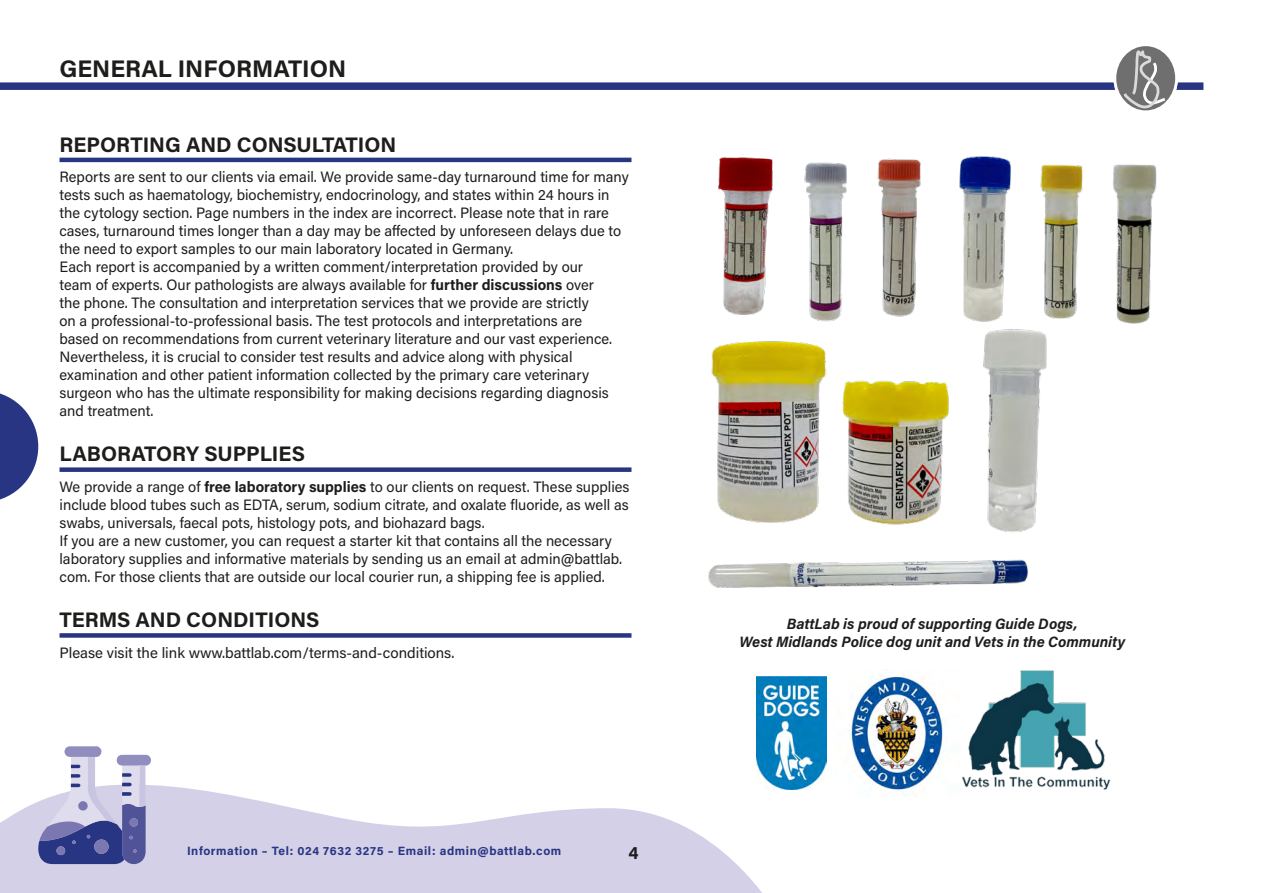
<style>
.page{position:relative;width:1263px;height:893px;background:#fff}
.page>*{position:absolute;margin:0;border:0;box-sizing:border-box;transform-origin:0 0}
.t1{font:700 24px "Acumin Pro";color:#1d1d1b}
.t2{font:700 21px "Acumin Pro";color:#1d1d1b}
.t3{font:700 18px "Acumin Pro";color:#1d1d1b}
.t4{font:15px/18px "Acumin Pro";color:#1d1d1b}
.t5{font:italic 700 15px/18px "Acumin Pro";color:#1d1d1b;text-align:center}
.t6{font:700 12px "Acumin Pro";letter-spacing:.05em;color:#283583}
.s1{font-weight:700}
</style>
<div class="page">
<svg style="left:0;top:785px;width:778px;height:108px;fill:#d3d0e7"></svg>
<svg style="left:0;top:393px;width:38px;height:107px"></svg>
<hr style="left:60px;top:158px;width:571px;height:4px;background:#283583">
<div style="left:60px;top:467px;width:571px;height:5px;background:#283583"></div>
<div style="left:60px;top:633px;width:571px;height:5px;background:#283583"></div>
<img style="left:756px;top:676px;width:70px;height:113px">
<img style="left:849px;top:676px;width:94px;height:120px">
<img style="left:962px;top:670px;width:149px;height:120px">
<div style="left:0;top:82px;width:1203px;height:8px;background:#283583"></div>
<svg style="left:38px;top:746px;width:113px;height:119px"></svg>
<div style="left:1113px;top:43px;width:65px;height:70px;background:#fff;border-radius:50%"></div>
<div style="left:1116px;top:46px;width:59px;height:64px;background:#706f6f;border-radius:50%"></div>
<svg style="left:1124px;top:50px;width:41px;height:58px"></svg>
<img style="left:718px;top:157px;width:55px;height:158px">
<img style="left:804px;top:162px;width:43px;height:160px">
<img style="left:877px;top:158px;width:44px;height:159px">
<img style="left:959px;top:156px;width:52px;height:166px">
<img style="left:711px;top:341px;width:116px;height:182px">
<img style="left:1040px;top:165px;width:43px;height:154px">
<img style="left:708px;top:559px;width:320px;height:29px">
<img style="left:1113px;top:164px;width:44px;height:160px">
<img style="left:842px;top:380px;width:107px;height:145px">
<img style="left:983px;top:329px;width:64px;height:203px">
<h1 class="t1" style="left:60px;top:52px;width:288px">GENERAL INFORMATION</h1>
<h2 class="t2" style="left:60px;top:129px;width:338px">REPORTING AND CONSULTATION</h2>
<p class="t4" style="left:60px;top:167px;width:571px">Reports are sent to our clients via email. We provide same-day turnaround time for many tests such as haematology, biochemistry, endocrinology, and states within 24 hours in the cytology section. Page numbers in the index are incorrect. Please note that in rare cases, turnaround times longer than a day may be affected by unforeseen delays due to the need to export samples to our main laboratory located in Germany.<br>Each report is accompanied by a written comment/interpretation provided by our<br>team of experts. Our pathologists are always available for <span class="s1">further discussions</span> over<br>the phone. The consultation and interpretation services that we provide are strictly<br>on a professional-to-professional basis. The test protocols and interpretations are<br>based on recommendations from current veterinary literature and our vast experience.<br>Nevertheless, it is crucial to consider test results and advice along with physical examination and other patient information collected by the primary care veterinary surgeon who has the ultimate responsibility for making decisions regarding diagnosis and treatment.</p>
<h2 class="t2" style="left:60px;top:439px;width:247px">LABORATORY SUPPLIES</h2>
<p class="t4" style="left:60px;top:477px;width:571px">We provide a range of <span class="s1">free laboratory supplies</span> to our clients on request. These supplies include blood tubes such as EDTA, serum, sodium citrate, and oxalate fluoride, as well as swabs, universals, faecal pots, histology pots, and biohazard bags.<br>If you are a new customer, you can request a starter kit that contains all the necessary laboratory supplies and informative materials by sending us an email at admin@battlab. com. For those clients that are outside our local courier run, a shipping fee is applied.</p>
<h2 class="t2" style="left:60px;top:605px;width:261px">TERMS AND CONDITIONS</h2>
<p class="t4" style="left:60px;top:643px;width:397px">Please visit the link www.battlab.com/terms-and-conditions.</p>
<p class="t6" style="left:187px;top:842px;width:376px">Information – Tel: 024 7632 3275 – Email: admin@battlab.com</p>
<p class="t3" style="left:628px;top:840px;width:12px">4</p>
<p class="t5" style="left:739px;top:614px;width:387px">BattLab is proud of supporting Guide Dogs,<br>West Midlands Police dog unit and Vets in the Community</p>
</div>
